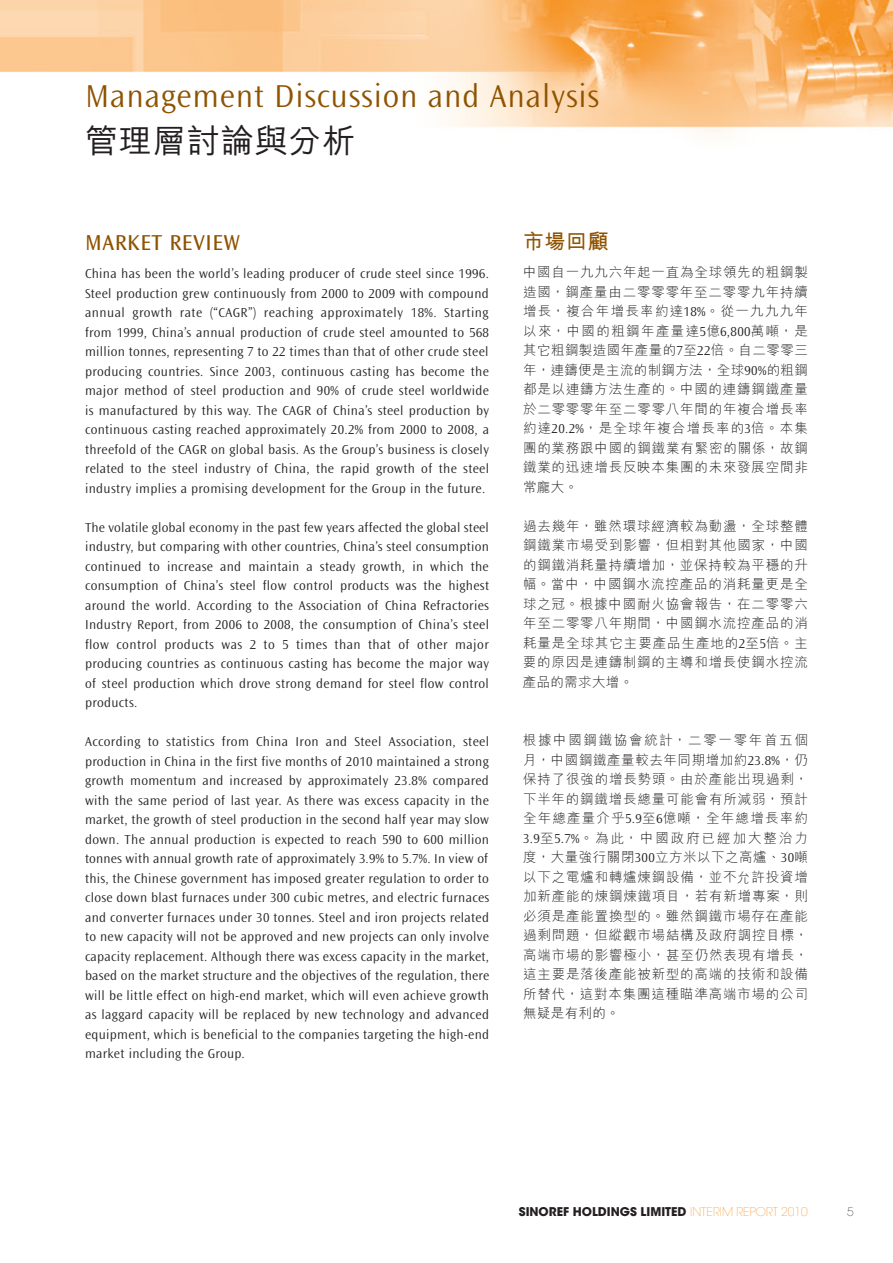
<style>
.page{position:relative;width:893px;height:1263px;background:#fff}
.page>*{position:absolute;margin:0;border:0;box-sizing:border-box;transform-origin:0 0}
.t1{font:300 33px "Ocean Sans Std";letter-spacing:.025em;color:#8f5300}
.t2{font:500 33px "M Hei HK";letter-spacing:.03em;color:#231f20}
.t3{font:22.5px "Ocean Sans Std";color:#8f5300}
.t4{font:700 21px "M Hei HK";color:#8f5300}
.t5{font:300 13.5px/19.5px "Ocean Sans Std";letter-spacing:.025em;color:#231f20;text-align:justify}
.t6{font:300 13.5px/19.5px "M Hei HK";letter-spacing:.06em;color:#231f20;text-align:justify}
.t7{font:700 12px "ITC Avant Garde Std";color:#231f20}
.t8{font:200 12px "ITC Avant Garde Std";color:#231f20}
.s1{font-family:"Ocean Sans Std"}
.s2{font-weight:200;color:#f4901d}
</style>
<div class="page">
<img style="left:0;top:0;width:893px;height:134px">
<h1 class="t1" style="left:85px;top:78px;width:515px">Management Discussion and Analysis</h1>
<h1 class="t2" style="left:85px;top:117px;width:272px">管理層討論與分析</h1>
<h2 class="t3" style="left:85px;top:230px;width:31px">MARKET</h2>
<h2 class="t3" style="left:169px;top:230px;width:25px">REVIEW</h2>
<p class="t5" style="left:85px;top:264px;width:405px">China has been the world’s leading producer of crude steel since 1996.<br>Steel production grew continuously from 2000 to 2009 with compound annual growth rate (“CAGR”) reaching approximately 18%. Starting from 1999, China’s annual production of crude steel amounted to 568 million tonnes, representing 7 to 22 times than that of other crude steel producing countries. Since 2003, continuous casting has become the major method of steel production and 90% of crude steel worldwide is manufactured by this way. The CAGR of China’s steel production by continuous casting reached approximately 20.2% from 2000 to 2008, a threefold of the CAGR on global basis. As the Group’s business is closely related to the steel industry of China, the rapid growth of the steel industry implies a promising development for the Group in the future.</p>
<p class="t5" style="left:85px;top:518px;width:405px">The volatile global economy in the past few years affected the global steel industry, but comparing with other countries, China’s steel consumption continued to increase and maintain a steady growth, in which the consumption of China’s steel flow control products was the highest around the world. According to the Association of China Refractories Industry Report, from 2006 to 2008, the consumption of China’s steel flow control products was 2 to 5 times than that of other major producing countries as continuous casting has become the major way of steel production which drove strong demand for steel flow control products.</p>
<p class="t5" style="left:85px;top:732px;width:406px">According to statistics from China Iron and Steel Association, steel production in China in the first five months of 2010 maintained a strong growth momentum and increased by approximately 23.8% compared with the same period of last year. As there was excess capacity in the market, the growth of steel production in the second half year may slow down. The annual production is expected to reach 590 to 600 million tonnes with annual growth rate of approximately 3.9% to 5.7%. In view of this, the Chinese government has imposed greater regulation to order to close down blast furnaces under 300 cubic metres, and electric furnaces and converter furnaces under 30 tonnes. Steel and iron projects related to new capacity will not be approved and new projects can only involve capacity replacement. Although there was excess capacity in the market, based on the market structure and the objectives of the regulation, there will be little effect on high-end market, which will even achieve growth as laggard capacity will be replaced by new technology and advanced equipment, which is beneficial to the companies targeting the high-end market including the Group.</p>
<h3 class="t4" style="left:523px;top:226px;width:87px">市場回顧</h3>
<p class="t6" style="left:523px;top:262px;width:286px">中國自一九九六年起一直為全球領先的粗鋼製造國，鋼產量由二零零零年至二零零九年持續增長，複合年增長率約達<span class="s1">18%</span>。從一九九九年以來，中國的粗鋼年產量達<span class="s1">5</span>億<span class="s1">6,800</span>萬噸，是其它粗鋼製造國年產量的<span class="s1">7</span>至<span class="s1">22</span>倍。自二零零三年，連鑄便是主流的制鋼方法，全球<span class="s1">90%</span>的粗鋼都是以連鑄方法生產的。中國的連鑄鋼鐵產量於二零零零年至二零零八年間的年複合增長率約達<span class="s1">20.2%</span>，是全球年複合增長率的<span class="s1">3</span>倍。本集團的業務跟中國的鋼鐵業有緊密的關係，故鋼鐵業的迅速增長反映本集團的未來發展空間非常龐大。</p>
<p class="t6" style="left:523px;top:515px;width:286px">過去幾年，雖然環球經濟較為動盪，全球整體鋼鐵業市場受到影響，但相對其他國家，中國的鋼鐵消耗量持續增加，並保持較為平穩的升幅。當中，中國鋼水流控產品的消耗量更是全球之冠。根據中國耐火協會報告，在二零零六年至二零零八年期間，中國鋼水流控產品的消耗量是全球其它主要產品生產地的<span class="s1">2</span>至<span class="s1">5</span>倍。主要的原因是連鑄制鋼的主導和增長使鋼水控流產品的需求大增。</p>
<p class="t6" style="left:523px;top:730px;width:287px">根據中國鋼鐵協會統計，二零一零年首五個月，中國鋼鐵產量較去年同期增加約<span class="s1">23.8%</span>，仍保持了很強的增長勢頭。由於產能出現過剩，下半年的鋼鐵增長總量可能會有所減弱，預計全年總產量介乎<span class="s1">5.9</span>至<span class="s1">6</span>億噸，全年總增長率約<span class="s1">3.9</span>至<span class="s1">5.7%</span>。為此，中國政府已經加大整治力度，大量強行關閉<span class="s1">300</span>立方米以下之高爐、<span class="s1">30</span>噸以下之電爐和轉爐煉鋼設備，並不允許投資增加新產能的煉鋼煉鐵項目，若有新增專案，則必須是產能置換型的。雖然鋼鐵市場存在產能過剩問題，但縱觀市場結構及政府調控目標，高端市場的影響極小，甚至仍然表現有增長，這主要是落後產能被新型的高端的技術和設備所替代，這對本集團這種瞄準高端市場的公司無疑是有利的。</p>
<p class="t7" style="left:519px;top:1203px;width:291px">SINOREF HOLDINGS LIMITED <span class="s2">INTERIM REPORT 2010</span></p>
<p class="t8" style="left:847px;top:1204px;width:8px">5</p>
</div>
